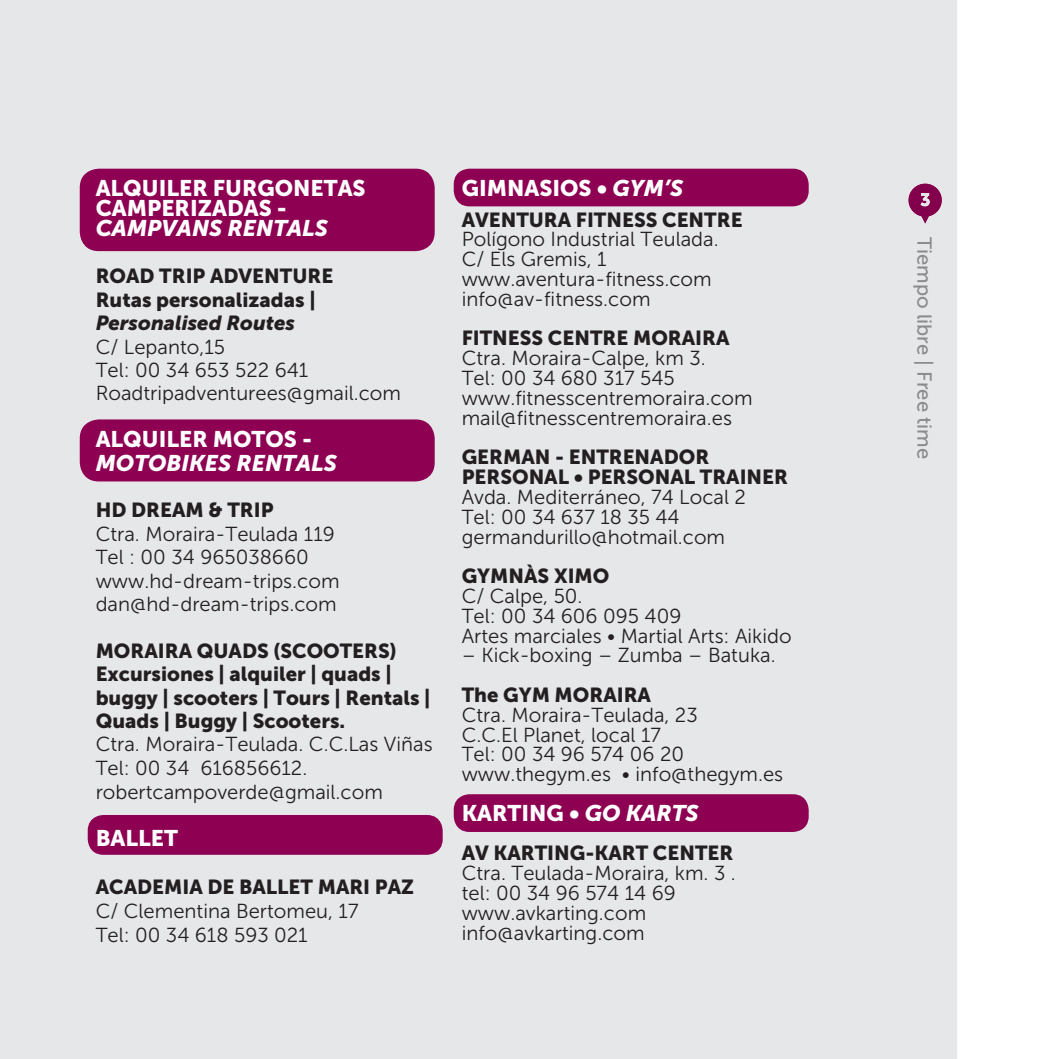
<style>
.page{position:relative;width:1040px;height:1059px;background:#fff}
.page>*{position:absolute;margin:0;border:0;box-sizing:border-box;transform-origin:0 0}
.t1{font:22.5px/20.2px "Museo Sans 900";color:#fff}
.t2{font:italic 22.5px "Museo Sans 900";color:#fff}
.t3{font:20.25px/19.8px "Museo Sans 300";color:#231f20}
.t4{font:20.25px/23.4px "Museo Sans 900";color:#231f20}
.t5{font:20.25px "Museo Sans 500";color:#939598}
.t6{font:italic 20.25px "Museo Sans 900";color:#231f20}
.s1{font-style:italic}
</style>
<div class="page">
<div style="left:0;top:0;width:957px;height:1059px;background:#e6e7e9"></div>
<div style="left:913px;top:237px;width:20px;height:221px;background:#e6e7e9"></div>
<svg style="left:908px;top:184px;width:33px;height:40px"></svg>
<div style="left:80px;top:419px;width:355px;height:62px;background:#8d0052;border-radius:19px"></div>
<div style="left:80px;top:169px;width:355px;height:82px;background:#8d0052;border-radius:19px"></div>
<div style="left:88px;top:815px;width:355px;height:40px;background:#8d0052;border-radius:16px"></div>
<div style="left:454px;top:169px;width:354px;height:37px;background:#8d0052;border-radius:16px"></div>
<div style="left:454px;top:794px;width:354px;height:38px;background:#8d0052;border-radius:16px"></div>
<p class="t1" style="left:96px;top:177px;width:271px">ALQUILER FURGONETAS<br>CAMPERIZADAS -</p>
<p class="t2" style="left:96px;top:215px;width:234px">CAMPVANS RENTALS</p>
<p class="t4" style="left:96px;top:264px;width:239px">ROAD TRIP ADVENTURE<br>Rutas personalizadas |</p>
<p class="t6" style="left:96px;top:311px;width:201px">Personalised Routes</p>
<p class="t3" style="left:96px;top:335px;width:307px;line-height:23.4px">C/ Lepanto,15<br>Tel: 00 34 653 522 641<br>Roadtripadventurees@gmail.com</p>
<p class="t1" style="left:96px;top:429px;width:218px">ALQUILER MOTOS -</p>
<p class="t2" style="left:96px;top:450px;width:243px">MOTOBIKES RENTALS</p>
<p class="t4" style="left:96px;top:498px;width:179px">HD DREAM &amp; TRIP</p>
<p class="t3" style="left:96px;top:522px;width:245px;line-height:23.4px">Ctra. Moraira-Teulada 119<br>Tel : 00 34 965038660 www.hd-dream-trips.com dan@hd-dream-trips.com</p>
<p class="t4" style="left:96px;top:639px;width:336px">MORAIRA QUADS (SCOOTERS)<br>Excursiones | alquiler | quads | buggy | scooters | Tours | Rentals |<br>Quads | Buggy | Scooters.</p>
<p class="t3" style="left:96px;top:733px;width:338px;line-height:23.6px">Ctra. Moraira-Teulada. C.C.Las Viñas<br>Tel: 00 34 616856612. robertcampoverde@gmail.com</p>
<p class="t1" style="left:96px;top:828px;width:84px">BALLET</p>
<p class="t4" style="left:96px;top:875px;width:320px">ACADEMIA DE BALLET MARI PAZ</p>
<p class="t3" style="left:96px;top:899px;width:264px;line-height:23.8px">C/ Clementina Bertomeu, 17<br>Tel: 00 34 618 593 021</p>
<p class="t1" style="left:462px;top:177px;width:223px">GIMNASIOS • <span class="s1">GYM’S</span></p>
<p class="t4" style="left:462px;top:208px;width:282px">AVENTURA FITNESS CENTRE</p>
<p class="t3" style="left:462px;top:230px;width:258px">Polígono Industrial Teulada.<br>C/ Els Gremis, 1 www.aventura-fitness.com info@av-fitness.com</p>
<p class="t4" style="left:462px;top:326px;width:269px">FITNESS CENTRE MORAIRA</p>
<p class="t3" style="left:462px;top:348px;width:292px">Ctra. Moraira-Calpe, km 3.<br>Tel: 00 34 680 317 545 www.fitnesscentremoraira.com mail@fitnesscentremoraira.es</p>
<p class="t4" style="left:462px;top:447px;width:328px;line-height:19.8px">GERMAN - ENTRENADOR<br>PERSONAL • PERSONAL TRAINER</p>
<p class="t3" style="left:462px;top:487px;width:286px">Avda. Mediterráneo, 74 Local 2<br>Tel: 00 34 637 18 35 44 germandurillo@hotmail.com</p>
<p class="t4" style="left:462px;top:564px;width:149px">GYMNÀS XIMO</p>
<p class="t3" style="left:462px;top:586px;width:331px">C/ Calpe, 50.<br>Tel: 00 34 606 095 409<br>Artes marciales • Martial Arts: Aikido</p>
<p class="t3" style="left:462px;top:645px;width:315px">– Kick-boxing – Zumba – Batuka.</p>
<p class="t4" style="left:462px;top:683px;width:191px">The GYM MORAIRA</p>
<p class="t3" style="left:462px;top:705px;width:323px">Ctra. Moraira-Teulada, 23<br>C.C.El Planet, local 17<br>Tel: 00 34 96 574 06 20 www.thegym.es • info@thegym.es</p>
<p class="t1" style="left:462px;top:802px;width:238px">KARTING • <span class="s1">GO KARTS</span></p>
<p class="t4" style="left:462px;top:841px;width:273px">AV KARTING-KART CENTER</p>
<p class="t3" style="left:462px;top:863px;width:276px">Ctra. Teulada-Moraira, km. 3 . tel: 00 34 96 574 14 69 www.avkarting.com info@avkarting.com</p>
<p class="t5" style="left:935px;top:237px;width:224px;rotate:90deg">Tiempo libre | Free time</p>
</div>
